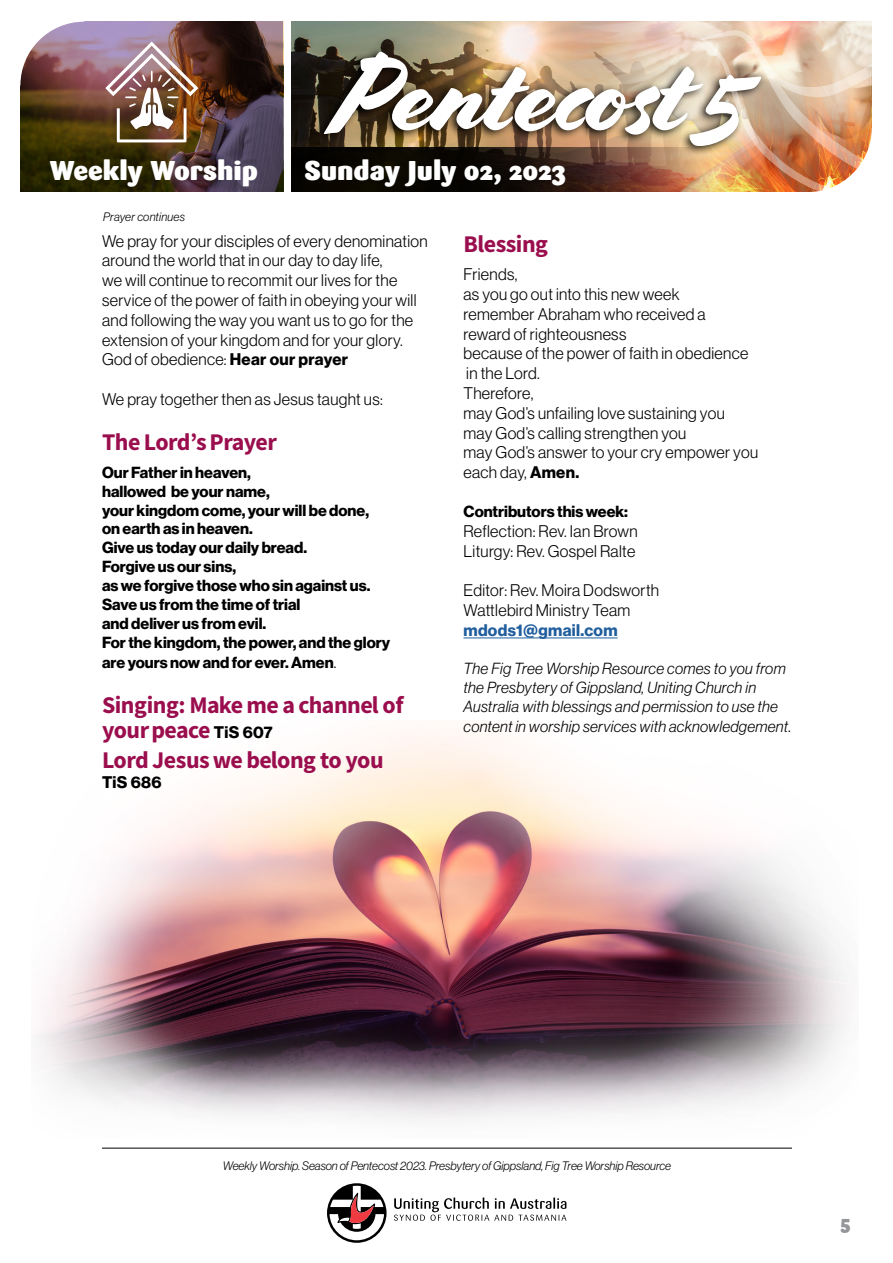
<style>
.page{position:relative;width:893px;height:1263px;background:#fff}
.page>*{position:absolute;margin:0;border:0;box-sizing:border-box;transform-origin:0 0}
.t1{font:108px "Cortado";letter-spacing:-.01em;color:#fff}
.t2{font:900 27px "Sari";color:#fff}
.t3{font:24px/25.5px "Source Sans Variable";letter-spacing:-.02em;color:#9b0e4e}
.t4{font:900 19.5px "Sari";color:#939598}
.t5{font:16.5px/19.8px "N Haas Grotesk DS Pro 45 Lt";letter-spacing:.02em;color:#000}
.t6{font:16.5px "N Haas Grotesk DS Pro 75 Bd";letter-spacing:.02em;color:#215e9e}
.t7{font:16.5px "N Haas Grotesk DS Pro 75 Bd";letter-spacing:.02em;color:#000}
.t8{font:15.75px/19px "N Haas Grotesk DS Pro 75 Bd";color:#000}
.t9{font:15.75px/19.2px "N Haas Grotesk DS Pro 46 Lt It";letter-spacing:.02em;color:#000}
.t10{font:12px "N Haas Grotesk DS Pro 46 Lt It";color:#000}
.t11{font:12px "N Haas Grotesk DS Pro 46 Lt It";letter-spacing:.02em;color:#000}
.s1{font-family:"N Haas Grotesk DS Pro 75 Bd"}
.s2{font-family:"N Haas Grotesk DS Pro 45 Lt";font-size:16.5px}
.s3{font-family:"N Haas Grotesk DS Pro 75 Bd";font-size:16.5px;color:#000}
</style>
<div class="page">
<svg style="left:394px;top:1197px;width:172px;height:24px"></svg>
<svg style="left:327px;top:1183px;width:60px;height:60px"></svg>
<hr style="left:102px;top:1148px;width:690px;height:1px;background:#000">
<img style="left:292px;top:21px;width:407px;height:127px">
<img style="left:20px;top:21px;width:263px;height:171px">
<img style="left:105px;top:42px;width:93px;height:100px">
<svg style="left:20px;top:21px;width:64px;height:64px"></svg>
<svg style="left:292px;top:148px;width:407px;height:44px;background:#311e15"></svg>
<div style="left:313px;top:46px;width:452px;height:110px;background:#000;opacity:.91"></div>
<img style="left:699px;top:21px;width:173px;height:171px">
<img style="left:36px;top:731px;width:815px;height:390px">
<hr style="left:463px;top:638px;width:155px;height:1px;background:#215e9e">
<h1 class="t1" style="left:333px;top:31px;width:414px">Pentecost 5</h1>
<h2 class="t2" style="left:50px;top:154px;width:210px">Weekly Worship</h2>
<h2 class="t2" style="left:304px;top:154px;width:263px">Sunday July 02, 2023</h2>
<p class="t11" style="left:103px;top:210px;width:83px">Prayer continues</p>
<p class="t5" style="left:102px;top:231px;width:327px">We pray for your disciples of every denomination around the world that in our day to day life,<br>we will continue to recommit our lives for the service of the power of faith in obeying your will and following the way you want us to go for the extension of your kingdom and for your glory.<br>God of obedience: <span class="s1">Hear our prayer</span></p>
<p class="t5" style="left:102px;top:389px;width:282px">We pray together then as Jesus taught us:</p>
<h3 class="t3" style="left:102px;top:430px;width:177px">The Lord’s Prayer</h3>
<p class="t8" style="left:102px;top:463px;width:290px">Our Father in heaven,<br>hallowed be your name,<br>your kingdom come, your will be done, on earth as in heaven.<br>Give us today our daily bread.<br>Forgive us our sins,<br>as we forgive those who sin against us.<br>Save us from the time of trial<br>and deliver us from evil.<br>For the kingdom, the power, and the glory are yours now and for ever. Amen<span class="s2">.</span></p>
<h3 class="t3" style="left:102px;top:692px;width:303px">Singing: Make me a channel of your peace <span class="s3">TiS 607</span></h3>
<h3 class="t3" style="left:102px;top:748px;width:283px">Lord Jesus we belong to you</h3>
<p class="t7" style="left:102px;top:772px;width:61px">TiS 686</p>
<h3 class="t3" style="left:463px;top:231px;width:86px">Blessing</h3>
<p class="t5" style="left:463px;top:264px;width:296px">Friends,<br>as you go out into this new week<br>remember Abraham who received a<br>reward of righteousness<br>because of the power of faith in obedience in the Lord.<br>Therefore,<br>may God’s unfailing love sustaining you<br>may God’s calling strengthen you<br>may God’s answer to your cry empower you each day, <span class="s1">Amen.</span></p>
<p class="t8" style="left:463px;top:502px;width:166px">Contributors this week:</p>
<p class="t5" style="left:463px;top:521px;width:176px">Reflection: Rev. Ian Brown<br>Liturgy: Rev. Gospel Ralte</p>
<p class="t5" style="left:463px;top:580px;width:197px">Editor: Rev. Moira Dodsworth<br>Wattlebird Ministry Team</p>
<p class="t6" style="left:463px;top:620px;width:156px">mdods1@gmail.com</p>
<p class="t9" style="left:463px;top:659px;width:329px">The Fig Tree Worship Resource comes to you from the Presbytery of Gippsland, Uniting Church in Australia with blessings and permission to use the content in worship services with acknowledgement<span class="s2">.</span></p>
<p class="t10" style="left:223px;top:1159px;width:450px">Weekly Worship. Season of Pentecost 2023. Presbytery of Gippsland, Fig Tree Worship Resource</p>
<p class="t4" style="left:840px;top:1210px;width:11px">5</p>
</div>
